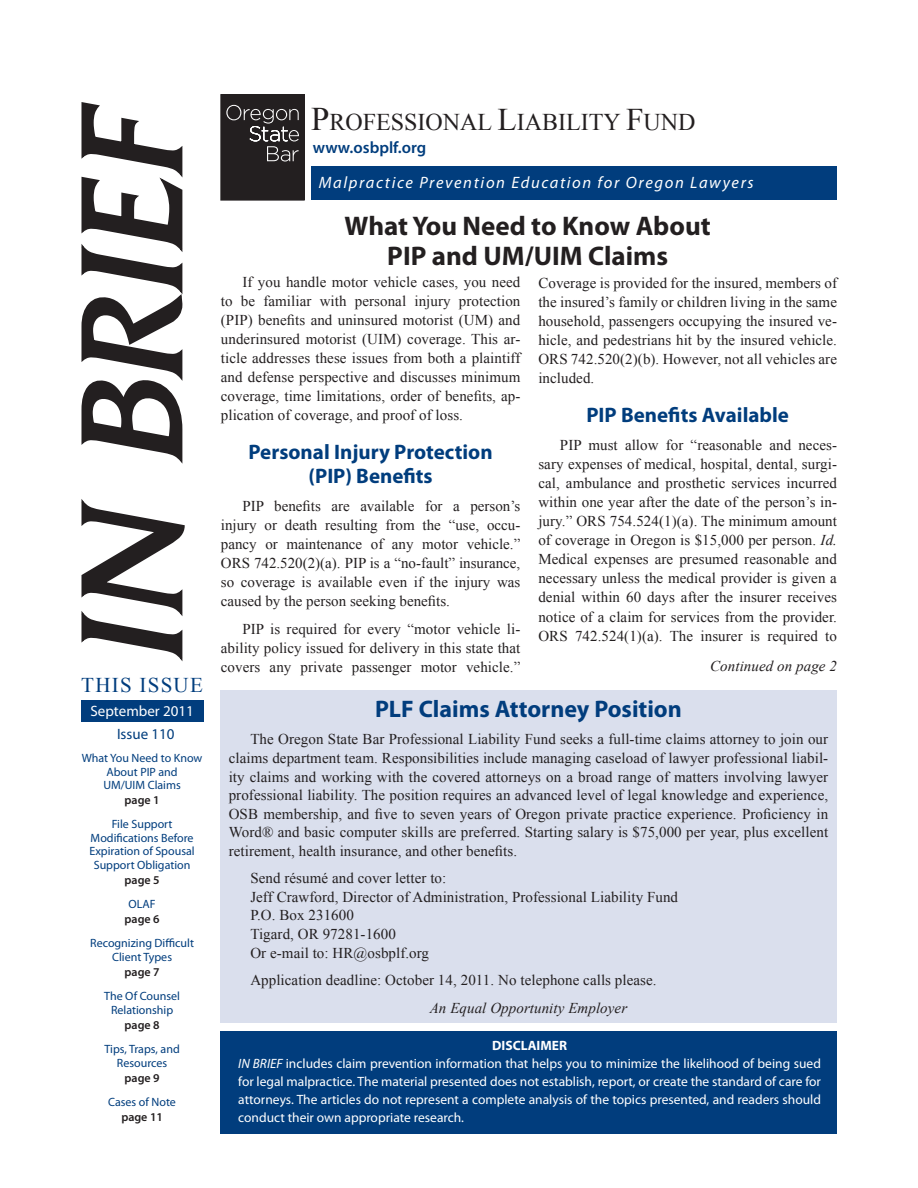
<style>
.page{position:relative;width:918px;height:1188px;background:#fff}
.page>*{position:absolute;margin:0;border:0;box-sizing:border-box;transform-origin:0 0}
.Story_Head{font:700 27px/30px "Myriad Pro";color:#231f20;text-align:center}
.t1{font:24px "Times New Roman";color:#231f20}
.Story_Head_BLU{font:700 24px "Myriad Pro";color:#013d7d}
.Subhead_BLU_centered{font:700 21px/24px "Myriad Pro";color:#013d7d;text-align:center}
.t2{font:21px "Times New Roman";letter-spacing:.06em;color:#013d7d}
.t3{font:italic 16.5px "Myriad Pro";letter-spacing:.1em;color:#fff}
.t4{font:600 16.5px "Myriad Pro";color:#013d7d}
.Body_Text{font:15px/19px "Times New Roman";letter-spacing:.005em;color:#231f20;text-align:justify}
.Body_Text-2{font:italic 15px "Times New Roman";letter-spacing:.005em;color:#231f20}
.t5{font:15px "Myriad Pro";color:#fff}
.TOC_Issue_No{font:15px "Myriad Pro";color:#013d7d}
.t6{font:13.5px/18px "Myriad Pro";color:#fff;text-align:justify}
.t7{font:700 13.5px "Myriad Pro";color:#fff}
.TOC_Title{font:12px/13.5px "Myriad Pro";color:#013d7d;text-align:center}
.TOC_Page{font:600 12px "Myriad Pro";color:#231f20}
.s1{font-size:33px}
.s2{font-size:31.5px}
.s3{font-style:italic}
</style>
<div class="page">
<div style="left:312px;top:166px;width:525px;height:34px;background:#013d7d"></div>
<div style="left:81px;top:701px;width:122px;height:21px;background:#013d7d"></div>
<svg style="left:82px;top:102px;width:103px;height:559px"></svg>
<div style="left:221px;top:95px;width:83px;height:105px;background:#231f20"></div>
<div style="left:221px;top:94px;width:84px;height:106px;border:1px solid #231f20"></div>
<svg style="left:226px;top:105px;width:73px;height:57px"></svg>
<div style="left:221px;top:691px;width:616px;height:332px;background:#dadfed"></div>
<div style="left:221px;top:1031px;width:616px;height:103px;background:#013d7d"></div>
<p class="t2" style="left:81px;top:671px;width:123px">THIS ISSUE</p>
<p class="t5" style="left:90px;top:702px;width:105px">September 2011</p>
<p class="TOC_Issue_No" style="left:117px;top:725px;width:59px">Issue 110</p>
<p class="TOC_Title" style="left:82px;top:751px;width:122px">What You Need to Know<br>About PIP and<br>UM/UIM Claims</p>
<p class="TOC_Page" style="left:125px;top:792px;width:37px">page 1</p>
<p class="TOC_Title" style="left:89px;top:817px;width:107px">File Support<br>Modifications Before<br>Expiration of Spousal<br>Support Obligation</p>
<p class="TOC_Page" style="left:125px;top:872px;width:37px">page 5</p>
<p class="TOC_Title" style="left:129px;top:897px;width:29px">OLAF</p>
<p class="TOC_Page" style="left:125px;top:911px;width:37px">page 6</p>
<p class="TOC_Title" style="left:90px;top:936px;width:105px">Recognizing Difficult<br>Client Types</p>
<p class="TOC_Page" style="left:125px;top:964px;width:37px">page 7</p>
<p class="TOC_Title" style="left:104px;top:989px;width:77px">The Of Counsel<br>Relationship</p>
<p class="TOC_Page" style="left:125px;top:1017px;width:37px">page 8</p>
<p class="TOC_Title" style="left:104px;top:1042px;width:77px">Tips, Traps, and<br>Resources</p>
<p class="TOC_Page" style="left:125px;top:1070px;width:37px">page 9</p>
<p class="TOC_Title" style="left:108px;top:1095px;width:69px">Cases of Note</p>
<p class="TOC_Page" style="left:121px;top:1109px;width:43px">page 11</p>
<p class="t1" style="left:311px;top:106px;width:386px"><span class="s1">P</span>ROFESSIONAL <span class="s2">L</span>IABILITY <span class="s2">F</span>UND</p>
<p class="t4" style="left:313px;top:137px;width:115px">www.osbplf.org</p>
<p class="t3" style="left:319px;top:172px;width:437px">Malpractice Prevention Education for Oregon Lawyers</p>
<p class="Story_Head" style="left:345px;top:210px;width:368px">What You Need to Know About<br>PIP and UM/UIM Claims</p>
<p class="Body_Text" style="left:538px;top:273px;width:300px">Coverage is provided for the insured, members of the insured’s family or children living in the same household, passengers occupying the insured ve&shy;hicle, and pedestrians hit by the insured vehicle.<br>ORS 742.520(2)(b). However, not all vehicles are included.</p>
<p class="Subhead_BLU_centered" style="left:586px;top:403px;width:204px">PIP Benefits Available</p>
<p class="Body_Text" style="left:538px;top:435px;width:300px;text-indent:22px">PIP must allow for “reasonable and neces&shy;sary expenses of medical, hospital, dental, surgi&shy;cal, ambulance and prosthetic services incurred within one year after the date of the person’s in&shy;jury.” ORS 754.524(1)(a). The minimum amount of coverage in Oregon is $15,000 per person. <span class="s3">Id.<br></span>Medical expenses are presumed reasonable and necessary unless the medical provider is given a denial within 60 days after the insurer receives notice of a claim for services from the provider.<br>ORS 742.524(1)(a). The insurer is required to</p>
<p class="Body_Text" style="left:221px;top:272px;width:301px;text-indent:22px">If you handle motor vehicle cases, you need to be familiar with personal injury protection (PIP) benefits and uninsured motorist (UM) and underinsured motorist (UIM) coverage. This ar&shy;ticle addresses these issues from both a plaintiff and defense perspective and discusses minimum coverage, time limitations, order of benefits, ap&shy;plication of coverage, and proof of loss.</p>
<p class="Subhead_BLU_centered" style="left:249px;top:440px;width:246px">Personal Injury Protection (PIP) Benefits</p>
<p class="Body_Text" style="left:221px;top:496px;width:301px;text-indent:22px">PIP benefits are available for a person’s injury or death resulting from the “use, occu&shy;pancy or maintenance of any motor vehicle.” ORS 742.520(2)(a). PIP is a “no-fault” insurance, so coverage is available even if the injury was caused by the person seeking benefits.</p>
<p class="Body_Text" style="left:221px;top:619px;width:301px;text-indent:22px">PIP is required for every “motor vehicle li&shy;ability policy issued for delivery in this state that covers any private passenger motor vehicle.”</p>
<p class="Body_Text-2" style="left:710px;top:656px;width:128px">Continued on page 2</p>
<p class="Story_Head_BLU" style="left:375px;top:693px;width:308px">PLF Claims Attorney Position</p>
<p class="Body_Text" style="left:229px;top:730px;width:601px;line-height:18.6px;text-indent:22px">The Oregon State Bar Professional Liability Fund seeks a full-time claims attorney to join our claims department team. Responsibilities include managing caseload of lawyer professional liabil&shy;ity claims and working with the covered attorneys on a broad range of matters involving lawyer professional liability. The position requires an advanced level of legal knowledge and experience, OSB membership, and five to seven years of Oregon private practice experience. Proficiency in Word® and basic computer skills are preferred. Starting salary is $75,000 per year, plus excellent retirement, health insurance, and other benefits.</p>
<p class="Body_Text" style="left:250px;top:868px;width:198px">Send résumé and cover letter to:</p>
<p class="Body_Text" style="left:250px;top:887px;width:429px">Jeff Crawford, Director of Administration, Professional Liability Fund</p>
<p class="Body_Text" style="left:250px;top:906px;width:105px">P.O. Box 231600</p>
<p class="Body_Text" style="left:250px;top:924px;width:147px">Tigard, OR 97281-1600</p>
<p class="Body_Text" style="left:250px;top:943px;width:180px">Or e-mail to: HR@osbplf.org</p>
<p class="Body_Text" style="left:250px;top:970px;width:408px">Application deadline: October 14, 2011. No telephone calls please.</p>
<p class="Body_Text-2" style="left:430px;top:998px;width:199px">An Equal Opportunity Employer</p>
<p class="t7" style="left:492px;top:1037px;width:76px">DISCLAIMER</p>
<p class="t6" style="left:238px;top:1054px;width:584px"><span class="s3">IN BRIEF</span> includes claim prevention information that helps you to minimize the likelihood of being sued for legal malpractice. The material presented does not establish, report, or create the standard of care for attorneys. The articles do not represent a complete analysis of the topics presented, and readers should conduct their own appropriate research.</p>
</div>
